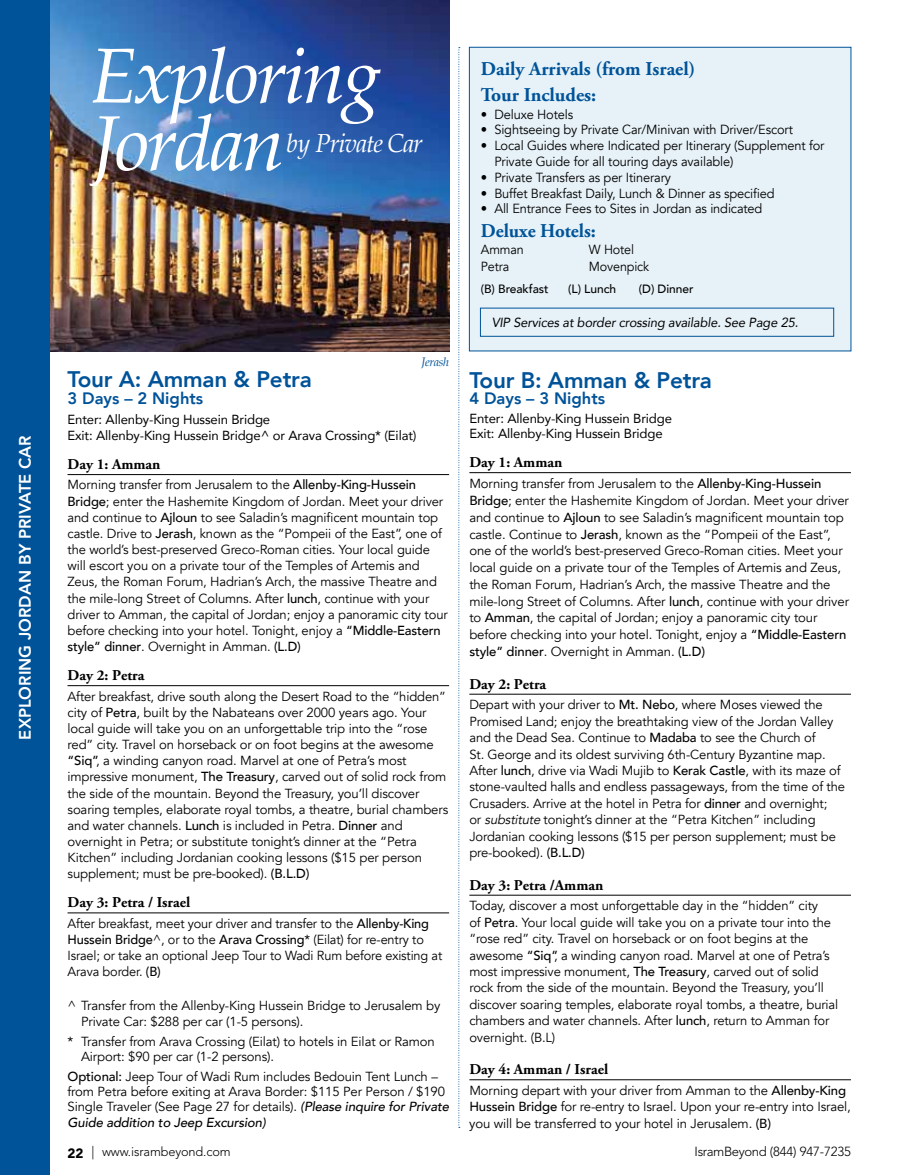
<style>
.page{position:relative;width:905px;height:1175px;background:#fff}
.page>*{position:absolute;margin:0;border:0;box-sizing:border-box;transform-origin:0 0}
.t1{font:italic 78px/67.5px "Palatino";letter-spacing:-.04em;color:#fff}
.t2{font:italic 25.5px "Palatino";letter-spacing:-.04em;color:#fff}
.t3{font:800 22.5px "Avenir";letter-spacing:-.01em;color:#005399}
.t4{font:700 19.5px/26px "Adobe Garamond Pro";color:#005399}
.t5{font:800 16.5px "Avenir LT Std";color:#fff}
.t6{font:800 16.5px "Avenir";color:#005399}
.t7{font:700 15px "Adobe Garamond Pro";color:#000}
.t8{font:13.2px/16.2px "Avenir";letter-spacing:-.01em;color:#000}
.t9{font:13.2px/16.2px "Avenir";letter-spacing:-.01em;color:#000}
.t10{font:italic 13.2px "Avenir";letter-spacing:-.01em;color:#000}
.t11{font:13.2px "Avenir";letter-spacing:-.01em;color:#000;scale:.95 1}
.t12{font:300 13.2px "Avenir LT Std";letter-spacing:-.03em;color:#000}
.t13{font:300 12.75px "Avenir LT Std";letter-spacing:-.01em;color:#000}
.t14{font:500 12px "Avenir";letter-spacing:-.005em;color:#000}
.t15{font:italic 12px "Palatino";letter-spacing:-.03em;color:#005399}
.s1{font-weight:500}
.s2{font-weight:500;font-style:italic}
.s3{font-style:italic}
.s4{font-weight:900;font-size:13.5px}
.s5{font-size:13.5px}
</style>
<div class="page">
<img style="left:50px;top:0;width:399px;height:351px">
<div style="left:0;top:0;width:50px;height:1174px;background:#005399"></div>
<svg style="left:458px;top:47px;width:2px;height:1080px"></svg>
<div style="left:469px;top:47px;width:382px;height:304px;background:#e7f2f8;border:1px solid #005399"></div>
<div style="left:480px;top:308px;width:354px;height:29px;border:1px solid #005399"></div>
<hr style="left:469px;top:472px;width:381px;height:1px;background:#000">
<hr style="left:469px;top:694px;width:381px;height:1px;background:#000">
<hr style="left:469px;top:895px;width:381px;height:1px;background:#000">
<hr style="left:469px;top:1079px;width:381px;height:1px;background:#000">
<hr style="left:68px;top:474px;width:381px;height:1px;background:#000">
<hr style="left:68px;top:685px;width:381px;height:1px;background:#000">
<hr style="left:68px;top:912px;width:381px;height:1px;background:#000">
<p class="t5" style="left:15px;top:739px;width:304px;rotate:-90deg">EXPLORING JORDAN By Private Car</p>
<h1 class="t1" style="left:90px;top:41px;width:293px">Exploring<br>Jordan</h1>
<h2 class="t2" style="left:286px;top:121px;width:138px">by Private Car</h2>
<p class="t15" style="left:421px;top:351px;width:29px">Jerash</p>
<h3 class="t3" style="left:68px;top:359px;width:246px">Tour A: Amman &amp; Petra</h3>
<p class="t6" style="left:68px;top:384px;width:137px">3 Days – 2 Nights</p>
<p class="t9" style="left:68px;top:411px;width:350px">Enter: Allenby-King Hussein Bridge<br>Exit: Allenby-King Hussein Bridge^ or Arava Crossing* (Eilat)</p>
<p class="t7" style="left:68px;top:455px;width:94px">Day 1: Amman</p>
<p class="t8" style="left:67px;top:477px;width:382px">Morning transfer from Jerusalem to the <span class="s1">Allenby-King-Hussein Bridge</span>; enter the Hashemite Kingdom of Jordan. Meet your driver and continue to <span class="s1">Ajloun</span> to see Saladin’s magnificent mountain top castle. Drive to <span class="s1">Jerash</span>, known as the “Pompeii of the East”, one of the world’s best-preserved Greco-Roman cities. Your local guide will escort you on a private tour of the Temples of Artemis and Zeus, the Roman Forum, Hadrian’s Arch, the massive Theatre and the mile-long Street of Columns. After <span class="s1">lunch</span>, continue with your driver to Amman, the capital of Jordan; enjoy a panoramic city tour before checking into your hotel. Tonight, enjoy a <span class="s1">“Middle-Eastern style” dinner</span>. Overnight in Amman. <span class="s1">(L.D)</span></p>
<p class="t7" style="left:68px;top:666px;width:78px">Day 2: Petra</p>
<p class="t8" style="left:67px;top:688px;width:382px">After breakfast, drive south along the Desert Road to the “hidden” city of <span class="s1">Petra</span>, built by the Nabateans over 2000 years ago. Your local guide will take you on an unforgettable trip into the “rose red” city. Travel on horseback or on foot begins at the awesome <span class="s1">“Siq”</span>, a winding canyon road. Marvel at one of Petra’s most impressive monument, <span class="s1">The Treasury</span>, carved out of solid rock from the side of the mountain. Beyond the Treasury, you’ll discover soaring temples, elaborate royal tombs, a theatre, burial chambers and water channels. <span class="s1">Lunch</span> is included in Petra. <span class="s1">Dinner</span> and overnight in Petra; or substitute tonight’s dinner at the “Petra Kitchen” including Jordanian cooking lessons ($15 per person supplement; must be pre-booked). <span class="s1">(B.L.D)</span></p>
<p class="t7" style="left:68px;top:893px;width:124px">Day 3: Petra / Israel</p>
<p class="t8" style="left:67px;top:915px;width:376px">After breakfast, meet your driver and transfer to the <span class="s1">Allenby-King Hussein Bridge</span>^, or to the <span class="s1">Arava Crossing</span>* (Eilat) for re-entry to Israel; or take an optional Jeep Tour to Wadi Rum before existing at Arava border. <span class="s1">(B)</span></p>
<p class="t8" style="left:81px;top:998px;width:361px;line-height:15.3px;text-indent:-14px">^ Transfer from the Allenby-King Hussein Bridge to Jerusalem by<br>Private Car: $288 per car (1-5 persons).</p>
<p class="t8" style="left:81px;top:1033px;width:355px;line-height:15.3px;text-indent:-14px">* Transfer from Arava Crossing (Eilat) to hotels in Eilat or Ramon<br>Airport: $90 per car (1-2 persons).</p>
<p class="t8" style="left:67px;top:1068px;width:383px;line-height:15.3px"><span class="s1">Optional:</span> Jeep Tour of Wadi Rum includes Bedouin Tent Lunch – from Petra before exiting at Arava Border: $115 Per Person / $190<br>Single Traveler (See Page 27 for details). <span class="s2">(Please inquire for Private Guide addition to Jeep Excursion)</span></p>
<h3 class="t4" style="left:481px;top:56px;width:216px">Daily Arrivals (from Israel)<br>Tour Includes:</h3>
<p class="t8" style="left:481px;top:106px;width:94px">• Deluxe Hotels</p>
<p class="t8" style="left:481px;top:122px;width:313px">• Sightseeing by Private Car/Minivan with Driver/Escort</p>
<p class="t8" style="left:494px;top:138px;width:331px;line-height:15.8px;text-indent:-13px">• Local Guides where Indicated per Itinerary (Supplement for<br>Private Guide for all touring days available)</p>
<p class="t8" style="left:481px;top:169px;width:192px">• Private Transfers as per Itinerary</p>
<p class="t8" style="left:481px;top:185px;width:295px">• Buffet Breakfast Daily, Lunch &amp; Dinner as specified</p>
<p class="t8" style="left:481px;top:201px;width:283px">• All Entrance Fees to Sites in Jordan as indicated</p>
<h3 class="t4" style="left:481px;top:218px;width:117px">Deluxe Hotels:</h3>
<p class="t11" style="left:481px;top:242px;width:47px">Amman</p>
<p class="t11" style="left:589px;top:242px;width:49px">W Hotel</p>
<p class="t11" style="left:481px;top:259px;width:32px">Petra</p>
<p class="t11" style="left:589px;top:259px;width:65px">Movenpick</p>
<p class="t14" style="left:481px;top:278px;width:69px">(B) Breakfast</p>
<p class="t14" style="left:568px;top:278px;width:49px">(L) Lunch</p>
<p class="t14" style="left:639px;top:278px;width:56px">(D) Dinner</p>
<p class="t10" style="left:491px;top:315px;width:308px">VIP Services at border crossing available. See Page 25.</p>
<h3 class="t3" style="left:469px;top:359px;width:244px">Tour B: Amman &amp; Petra</h3>
<p class="t6" style="left:469px;top:383px;width:137px">4 Days – 3 Nights</p>
<p class="t9" style="left:469px;top:410px;width:204px;line-height:15.3px">Enter: Allenby-King Hussein Bridge<br>Exit: Allenby-King Hussein Bridge</p>
<p class="t7" style="left:469px;top:453px;width:94px">Day 1: Amman</p>
<p class="t8" style="left:469px;top:475px;width:381px;line-height:16.8px">Morning transfer from Jerusalem to the <span class="s1">Allenby-King-Hussein Bridge</span>; enter the Hashemite Kingdom of Jordan. Meet your driver and continue to <span class="s1">Ajloun</span> to see Saladin’s magnificent mountain top castle. Continue to <span class="s1">Jerash</span>, known as the “Pompeii of the East”, one of the world’s best-preserved Greco-Roman cities. Meet your local guide on a private tour of the Temples of Artemis and Zeus, the Roman Forum, Hadrian’s Arch, the massive Theatre and the mile-long Street of Columns. After <span class="s1">lunch</span>, continue with your driver to <span class="s1">Amman</span>, the capital of Jordan; enjoy a panoramic city tour before checking into your hotel. Tonight, enjoy a <span class="s1">“Middle-Eastern style” dinner</span>. Overnight in Amman. <span class="s1">(L.D)</span></p>
<p class="t7" style="left:469px;top:675px;width:78px">Day 2: Petra</p>
<p class="t8" style="left:469px;top:697px;width:377px">Depart with your driver to <span class="s1">Mt. Nebo</span>, where Moses viewed the Promised Land; enjoy the breathtaking view of the Jordan Valley and the Dead Sea. Continue to <span class="s1">Madaba</span> to see the Church of<br>St. George and its oldest surviving 6th-Century Byzantine map.<br>After <span class="s1">lunch</span>, drive via Wadi Mujib to <span class="s1">Kerak Castle</span>, with its maze of stone-vaulted halls and endless passageways, from the time of the Crusaders. Arrive at the hotel in Petra for <span class="s1">dinner</span> and overnight;<br>or <span class="s3">substitute</span>tonight’s dinner at the “Petra Kitchen” including Jordanian cooking lessons ($15 per person supplement; must be pre-booked). <span class="s1">(B.L.D)</span></p>
<p class="t7" style="left:469px;top:876px;width:135px">Day 3: Petra /Amman</p>
<p class="t8" style="left:469px;top:897px;width:370px">Today, discover a most unforgettable day in the “hidden” city<br>of <span class="s1">Petra</span>. Your local guide will take you on a private tour into the “rose red” city. Travel on horseback or on foot begins at the awesome <span class="s1">“Siq”</span>, a winding canyon road. Marvel at one of Petra’s most impressive monument, <span class="s1">The Treasury</span>, carved out of solid rock from the side of the mountain. Beyond the Treasury, you’ll discover soaring temples, elaborate royal tombs, a theatre, burial chambers and water channels. After <span class="s1">lunch</span>, return to Amman for overnight. (B.L)</p>
<p class="t7" style="left:469px;top:1060px;width:140px">Day 4: Amman / Israel</p>
<p class="t8" style="left:469px;top:1082px;width:383px">Morning depart with your driver from Amman to the <span class="s1">Allenby-King<br>Hussein Bridge</span> for re-entry to Israel. Upon your re-entry into Israel, you will be transferred to your hotel in Jerusalem. <span class="s1">(B)</span></p>
<p class="t13" style="left:68px;top:1144px;width:165px"><span class="s4">22</span> <span class="s5">|</span> www.isrambeyond.com</p>
<p class="t12" style="left:694px;top:1143px;width:158px">IsramBeyond (844) 947-7235</p>
</div>
